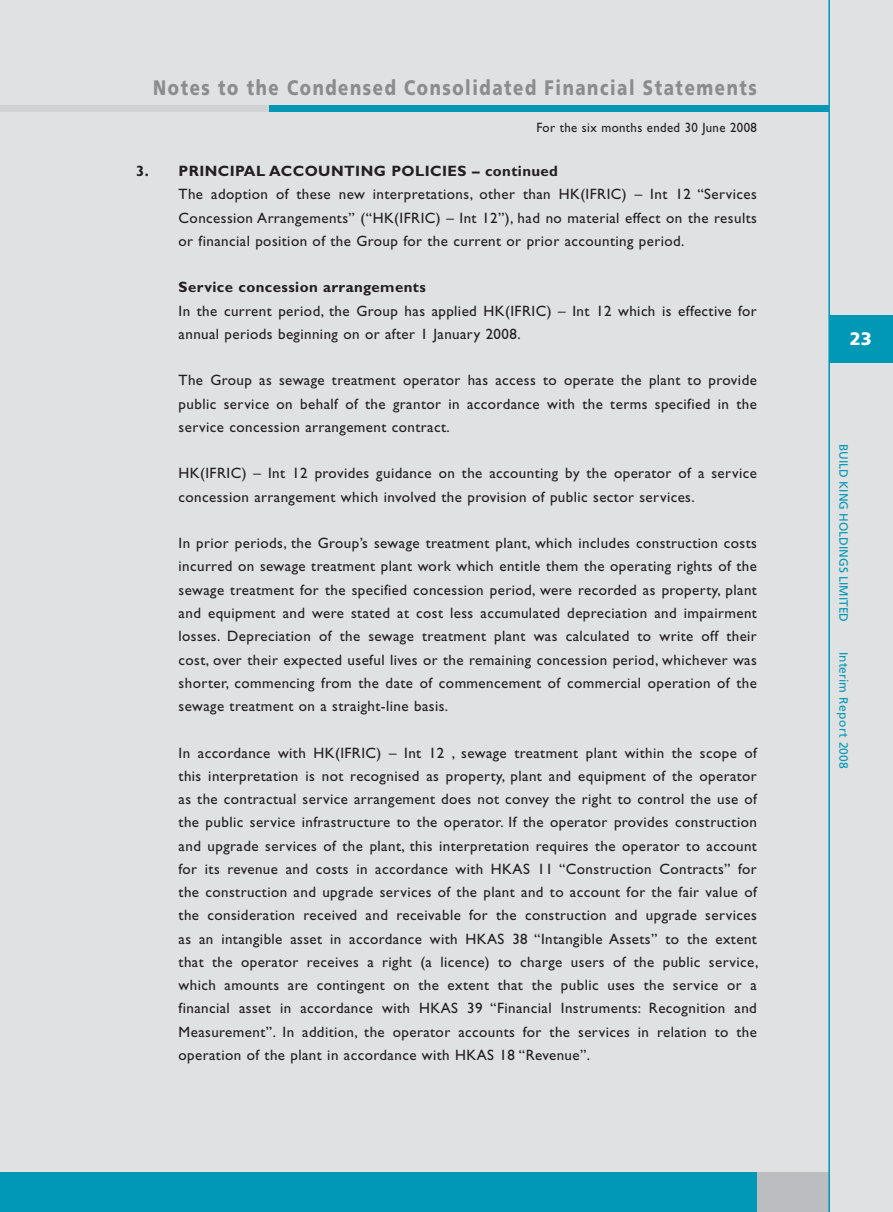
<style>
.page{position:relative;width:893px;height:1212px;background:#e0e1e3}
.page>*{position:absolute;margin:0;border:0;box-sizing:border-box;transform-origin:0 0}
.t1{font:900 21px "Frutiger LT Std";letter-spacing:.095em;color:#8a8c8f;scale:.8 1}
.t2{font:900 18px "Frutiger LT Std";color:#fff}
.t3{font:15px/23.2px "Gill Sans Std";letter-spacing:.03em;color:#231f20;text-align:justify}
.t4{font:700 15px "Gill Sans Std";letter-spacing:.03em;color:#231f20}
.t5{font:13.5px "Gill Sans Std";letter-spacing:.03em;color:#231f20;scale:.95 1}
.t6{font:12px "Frutiger LT Std";color:#0098b5}
</style>
<div class="page">
<div style="left:0;top:1172px;width:830px;height:40px;background:#bcbdc0"></div>
<div style="left:0;top:105px;width:321px;height:6px;background:#d1d2d4"></div>
<div style="left:0;top:1172px;width:757px;height:40px;background:#0098b5"></div>
<div style="left:270px;top:105px;width:559px;height:6px;background:#0098b5"></div>
<div style="left:829px;top:316px;width:64px;height:47px;background:#0098b5"></div>
<hr style="left:828px;top:0;width:2px;height:1212px;background:#0098b5">
<h1 class="t1" style="left:153px;top:75px;width:756px">Notes to the Condensed Consolidated Financial Statements</h1>
<p class="t5" style="left:536px;top:122px;width:234px">For the six months ended 30 June 2008</p>
<p class="t4" style="left:136px;top:166px;width:423px">3. PRINCIPAL ACCOUNTING POLICIES – continued</p>
<p class="t3" style="left:179px;top:184px;width:580px">The adoption of these new interpretations, other than HK(IFRIC) – Int 12 “Services Concession Arrangements” (“HK(IFRIC) – Int 12”), had no material effect on the results or financial position of the Group for the current or prior accounting period.</p>
<p class="t4" style="left:179px;top:282px;width:249px">Service concession arrangements</p>
<p class="t3" style="left:179px;top:301px;width:580px">In the current period, the Group has applied HK(IFRIC) – Int 12 which is effective for annual periods beginning on or after 1 January 2008.</p>
<p class="t3" style="left:179px;top:370px;width:580px">The Group as sewage treatment operator has access to operate the plant to provide public service on behalf of the grantor in accordance with the terms specified in the service concession arrangement contract.</p>
<p class="t3" style="left:179px;top:463px;width:580px">HK(IFRIC) – Int 12 provides guidance on the accounting by the operator of a service concession arrangement which involved the provision of public sector services.</p>
<p class="t3" style="left:179px;top:533px;width:580px">In prior periods, the Group’s sewage treatment plant, which includes construction costs incurred on sewage treatment plant work which entitle them the operating rights of the sewage treatment for the specified concession period, were recorded as property, plant and equipment and were stated at cost less accumulated depreciation and impairment losses. Depreciation of the sewage treatment plant was calculated to write off their cost, over their expected useful lives or the remaining concession period, whichever was shorter, commencing from the date of commencement of commercial operation of the sewage treatment on a straight-line basis.</p>
<p class="t3" style="left:179px;top:742px;width:581px">In accordance with HK(IFRIC) – Int 12 , sewage treatment plant within the scope of this interpretation is not recognised as property, plant and equipment of the operator as the contractual service arrangement does not convey the right to control the use of the public service infrastructure to the operator. If the operator provides construction and upgrade services of the plant, this interpretation requires the operator to account for its revenue and costs in accordance with HKAS 11 “Construction Contracts” for the construction and upgrade services of the plant and to account for the fair value of the consideration received and receivable for the construction and upgrade services as an intangible asset in accordance with HKAS 38 “Intangible Assets” to the extent that the operator receives a right (a licence) to charge users of the public service, which amounts are contingent on the extent that the public uses the service or a financial asset in accordance with HKAS 39 “Financial Instruments: Recognition and Measurement”. In addition, the operator accounts for the services in relation to the operation of the plant in accordance with HKAS 18 “Revenue”.</p>
<p class="t2" style="left:850px;top:328px;width:24px">23</p>
<p class="t6" style="left:851px;top:444px;width:180px;rotate:90deg">BUILD KING HOLDINGS LIMITED</p>
<p class="t6" style="left:851px;top:652px;width:118px;rotate:90deg">Interim Report 2008</p>
</div>
